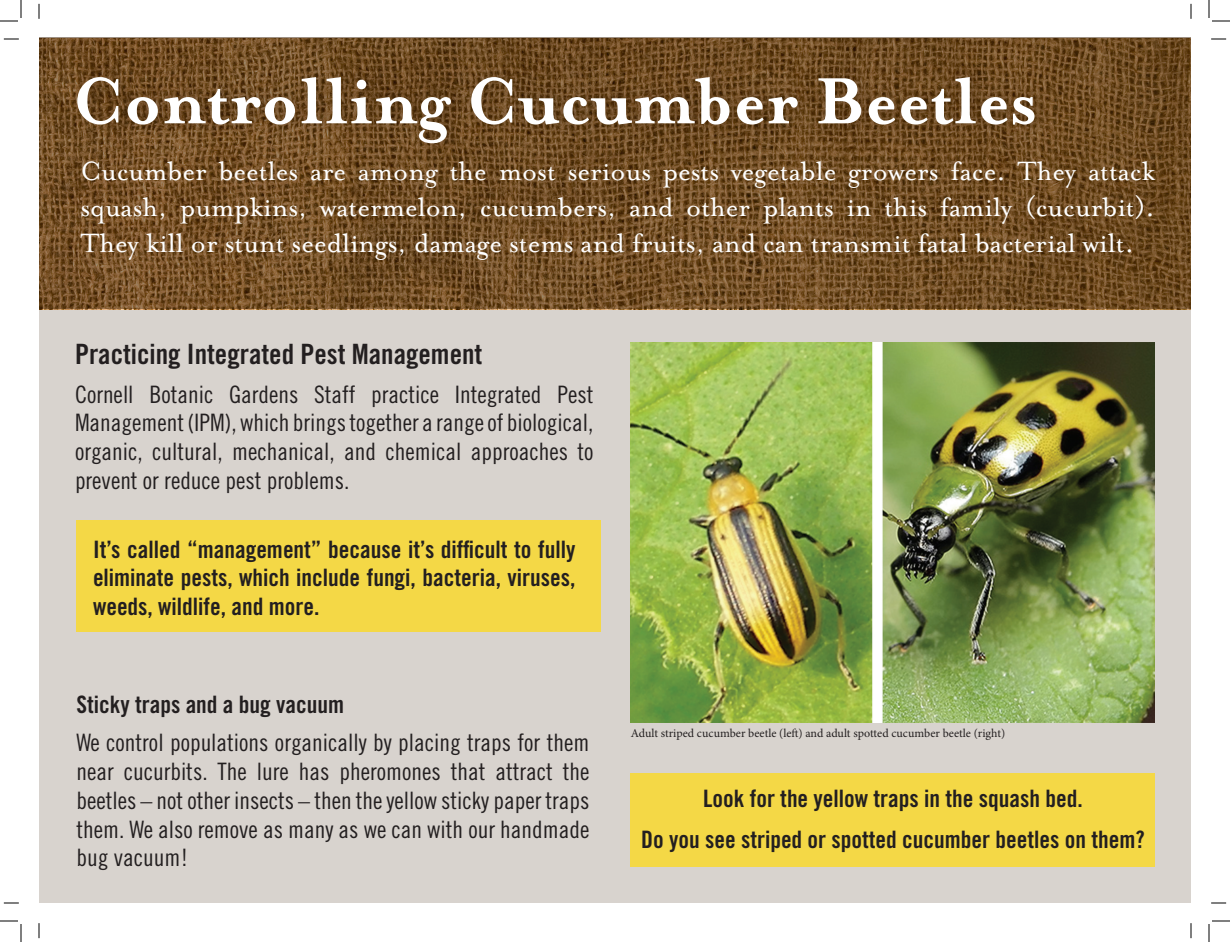
<style>
.page{position:relative;width:1230px;height:942px;background:#fff}
.page>*{position:absolute;margin:0;border:0;box-sizing:border-box;transform-origin:0 0}
.t1{font:700 75px "Mrs Eaves";color:#fff}
.t2{font:30px/36px "Mrs Eaves Roman";color:#fff;text-align:justify}
.t3{font:28px "Trade Gothic LT Bold Cond Twenty";color:#231f20}
.t4{font:24px/28.8px "Trade Gothic LT Cond Eighteen";color:#231f20;text-align:justify}
.t5{font:24px/28.8px "Trade Gothic LT Bold Cond Twenty";color:#231f20;text-align:justify}
.t6{font:12px "Minion Pro";color:#231f20}
</style>
<div class="page">
<div style="left:39px;top:309px;width:1152px;height:594px;background:#d8d3ce"></div>
<svg style="left:39px;top:38px;width:1152px;height:271px;background:#704d25"></svg>
<div style="left:68px;top:63px;width:985px;height:95px;background:#3b2209;opacity:.3"></div>
<img style="left:631px;top:343px;width:524px;height:379px">
<div style="left:631px;top:773px;width:524px;height:94px;background:#f4d846"></div>
<div style="left:76px;top:520px;width:525px;height:112px;background:#f4d846"></div>
<svg style="left:4px;top:38px;width:15px;height:2px"></svg>
<svg style="left:1211px;top:38px;width:15px;height:2px"></svg>
<svg style="left:4px;top:902px;width:15px;height:2px"></svg>
<svg style="left:1211px;top:902px;width:15px;height:2px"></svg>
<svg style="left:38px;top:4px;width:2px;height:15px"></svg>
<svg style="left:38px;top:923px;width:2px;height:15px"></svg>
<svg style="left:1190px;top:4px;width:2px;height:15px"></svg>
<svg style="left:1190px;top:923px;width:2px;height:15px"></svg>
<svg style="left:0;top:0;width:22px;height:22px"></svg>
<svg style="left:0;top:920px;width:22px;height:22px"></svg>
<svg style="left:1208px;top:0;width:22px;height:22px"></svg>
<svg style="left:1208px;top:920px;width:22px;height:22px"></svg>
<p class="t1" style="left:72px;top:58px;width:966px">Controlling Cucumber Beetles</p>
<p class="t2" style="left:80px;top:154px;width:1076px">Cucumber beetles are among the most serious pests vegetable growers face. They attack squash, pumpkins, watermelon, cucumbers, and other plants in this family (cucurbit).<br>They kill or stunt seedlings, damage stems and fruits, and can transmit fatal bacterial wilt.</p>
<p class="t3" style="left:75px;top:337px;width:409px">Practicing Integrated Pest Management</p>
<p class="t4" style="left:75px;top:379px;width:520px">Cornell Botanic Gardens Staff practice Integrated Pest Management (IPM), which brings together a range of biological, organic, cultural, mechanical, and chemical approaches to prevent or reduce pest problems.</p>
<p class="t5" style="left:93px;top:534px;width:484px">It’s called “management” because it’s difficult to fully eliminate pests, which include fungi, bacteria, viruses, weeds, wildlife, and more.</p>
<p class="t5" style="left:76px;top:690px;width:269px">Sticky traps and a bug vacuum</p>
<p class="t4" style="left:76px;top:728px;width:515px">We control populations organically by placing traps for them near cucurbits. The lure has pheromones that attract the beetles – not other insects – then the yellow sticky paper traps them. We also remove as many as we can with our handmade bug vacuum!</p>
<p class="t6" style="left:631px;top:726px;width:376px">Adult striped cucumber beetle (left) and adult spotted cucumber beetle (right)</p>
<p class="t5" style="left:703px;top:784px;width:381px">Look for the yellow traps in the squash bed.</p>
<p class="t5" style="left:641px;top:825px;width:505px">Do you see striped or spotted cucumber beetles on them?</p>
</div>
